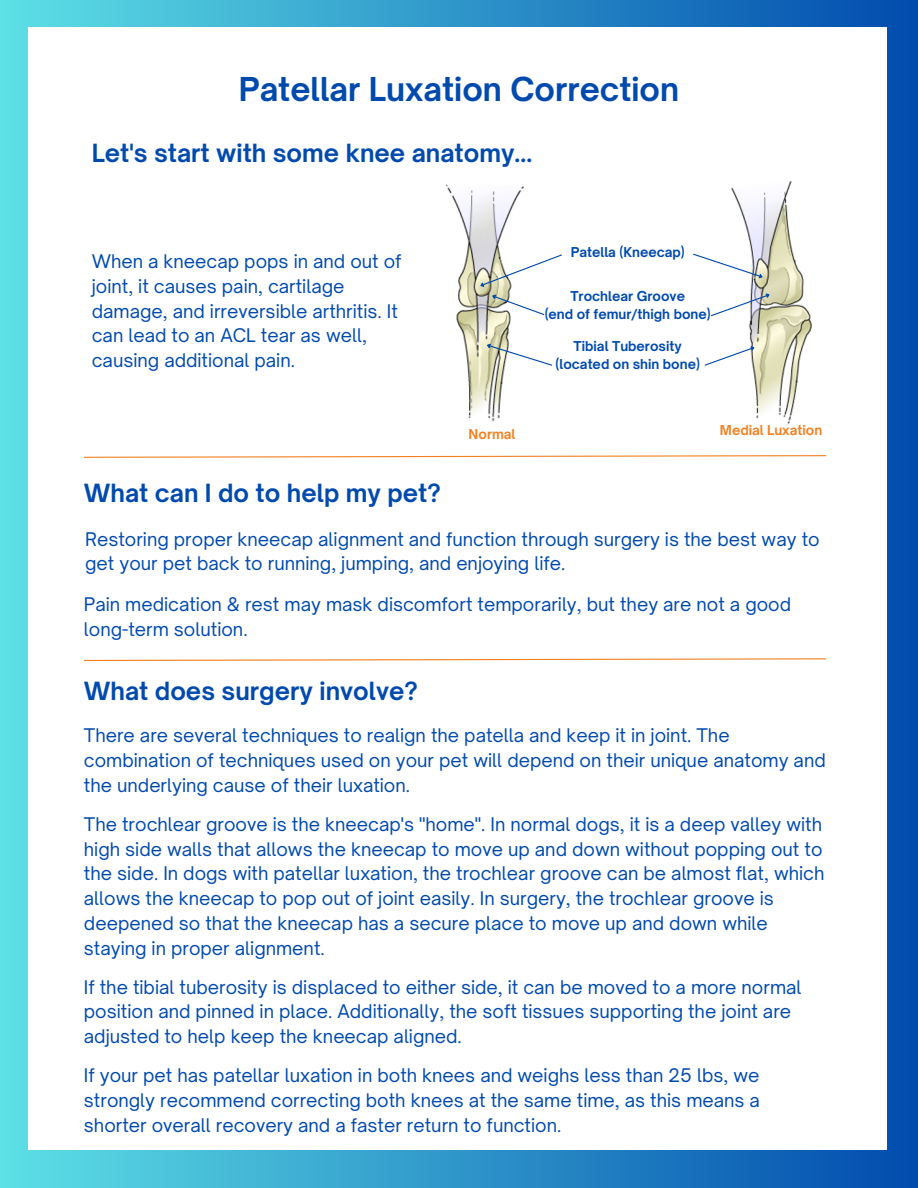
<style>
.page{position:relative;width:918px;height:1188px;background:#fff}
.page>*{position:absolute;margin:0;border:0;box-sizing:border-box;transform-origin:0 0}
.t1{font:700 31.5px "Open Sauce One";color:#004aad}
.t2{font:700 24px "Open Sauce One";color:#004aad}
.t3{font:18px/24.8px "Open Sauce One";color:#004aad}
.t4{font:700 13.05px/17.4px "Open Sauce One";color:#004aad;text-align:center}
.t5{font:700 13.05px "Open Sauce One";color:#f38122}
</style>
<div class="page">
<div style="left:0;top:0;width:918px;height:1188px;background:linear-gradient(to right,#5fe0e6,#004bad)"></div>
<div style="left:29px;top:27px;width:858px;height:1123px;background:#fff"></div>
<svg style="left:83px;top:455px;width:744px;height:3px"></svg>
<svg style="left:83px;top:658px;width:744px;height:3px"></svg>
<img style="left:446px;top:184px;width:78px;height:238px">
<img style="left:731px;top:181px;width:81px;height:243px">
<svg style="left:710px;top:291px;width:62px;height:26px"></svg>
<svg style="left:478px;top:253px;width:84px;height:63px"></svg>
<svg style="left:693px;top:253px;width:72px;height:28px"></svg>
<svg style="left:485px;top:342px;width:67px;height:25px"></svg>
<svg style="left:704px;top:344px;width:53px;height:23px"></svg>
<p class="t1" style="left:239px;top:69px;width:442px">Patellar Luxation Correction</p>
<p class="t2" style="left:92px;top:138px;width:442px">Let's start with some knee anatomy...</p>
<h2 class="t3" style="left:92px;top:249px;width:311px">When a kneecap pops in and out of joint, it causes pain, cartilage damage, and irreversible arthritis. It can lead to an ACL tear as well, causing additional pain.</h2>
<p class="t5" style="left:469px;top:426px;width:48px">Normal</p>
<p class="t4" style="left:571px;top:243px;width:116px">Patella (Kneecap)</p>
<p class="t4" style="left:545px;top:288px;width:167px">Trochlear Groove<br>(end of femur/thigh bone)</p>
<p class="t4" style="left:556px;top:338px;width:146px">Tibial Tuberosity (located on shin bone)</p>
<h2 class="t5" style="left:720px;top:422px;width:104px">Medial Luxation</h2>
<p class="t2" style="left:84px;top:478px;width:358px">What can I do to help my pet?</p>
<h4 class="t3" style="left:85px;top:526px;width:736px">Restoring proper kneecap alignment and function through surgery is the best way to get your pet back to running, jumping, and enjoying life.</h4>
<h4 class="t3" style="left:84px;top:592px;width:709px">Pain medication &amp; rest may mask discomfort temporarily, but they are not a good long-term solution.</h4>
<h4 class="t2" style="left:84px;top:676px;width:336px">What does surgery involve?</h4>
<h4 class="t3" style="left:84px;top:723px;width:743px">There are several techniques to realign the patella and keep it in joint. The combination of techniques used on your pet will depend on their unique anatomy and the underlying cause of their luxation.</h4>
<h4 class="t3" style="left:84px;top:812px;width:742px">The trochlear groove is the kneecap's "home". In normal dogs, it is a deep valley with high side walls that allows the kneecap to move up and down without popping out to the side. In dogs with patellar luxation, the trochlear groove can be almost flat, which allows the kneecap to pop out of joint easily. In surgery, the trochlear groove is deepened so that the kneecap has a secure place to move up and down while staying in proper alignment.</h4>
<p class="t3" style="left:84px;top:975px;width:719px">If the tibial tuberosity is displaced to either side, it can be moved to a more normal position and pinned in place. Additionally, the soft tissues supporting the joint are adjusted to help keep the kneecap aligned.</p>
<h2 class="t3" style="left:84px;top:1063px;width:678px;text-align:justify">If your pet has patellar luxation in both knees and weighs less than 25 lbs, we strongly recommend correcting both knees at the same time, as this means a shorter overall recovery and a faster return to function.</h2>
</div>
